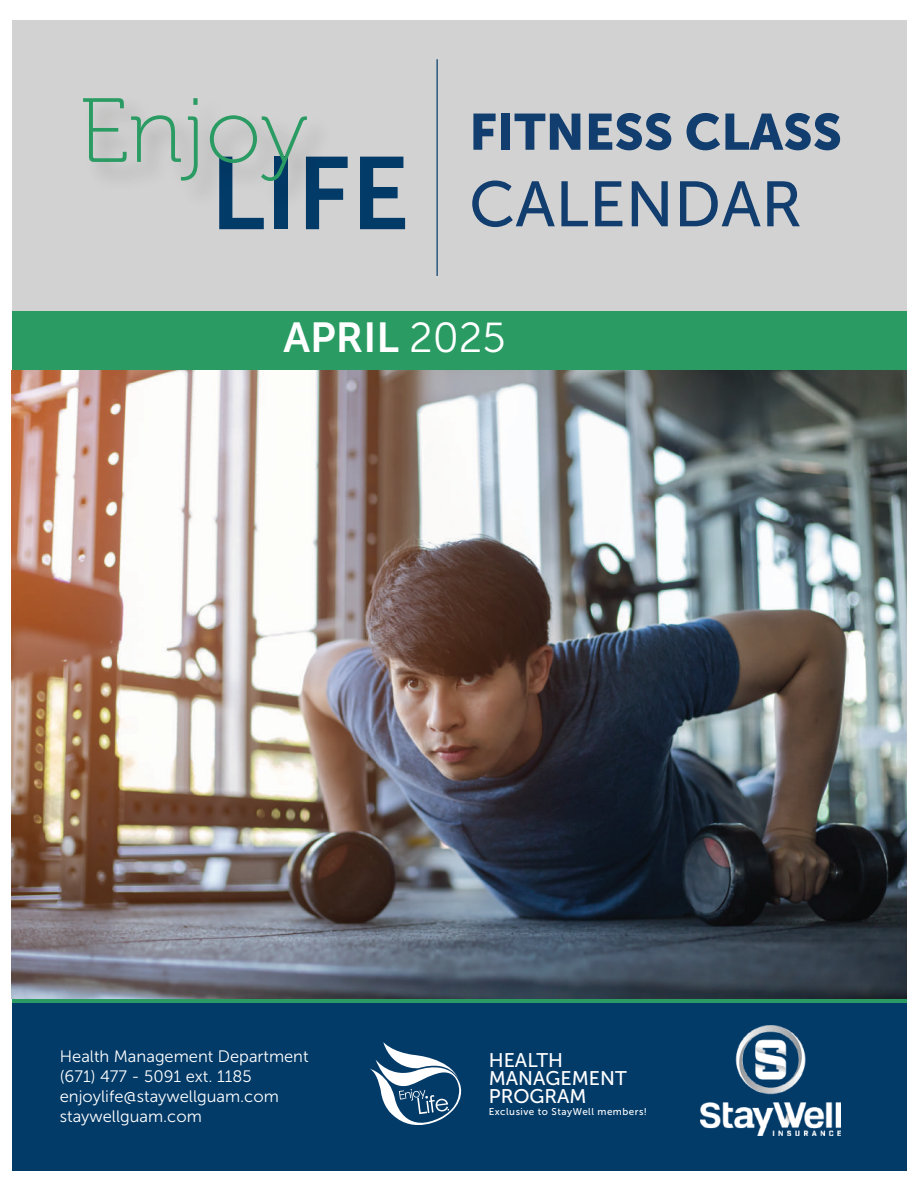
<style>
.page{position:relative;width:918px;height:1188px;background:#fff}
.page>*{position:absolute;margin:0;border:0;box-sizing:border-box;transform-origin:0 0}
.t1{font:102.3px "Museo Sans 700";color:#023a68}
.t2{font:91.05px "Museo 100";color:#2a9c63}
.t3{font:63.75px "Museo Sans 500";color:#113e6e}
.t4{font:50.7px "Museo Sans 900";color:#113e6e}
.t5{font:41.85px "Museo Sans 700";color:#fff}
.t6{font:19.65px/18.3px "Museo Sans 500";color:#fff}
.t7{font:16.5px/19.8px "Museo Sans 300";color:#fff}
.t8{font:9.9px "Museo Sans 500";letter-spacing:.05em;color:#fff}
.s1{font-family:"Museo Sans 300"}
</style>
<div class="page">
<div style="left:12px;top:991px;width:894px;height:180px;background:#023a68"></div>
<div style="left:12px;top:21px;width:894px;height:974px;background:#d3d2d2"></div>
<hr style="left:12px;top:1000px;width:894px;height:3px;background:#2a9c63">
<div style="left:12px;top:312px;width:894px;height:61px;background:#2a9c63"></div>
<hr style="left:437px;top:59px;width:1px;height:217px;background:#023a68">
<svg style="left:370px;top:1042px;width:92px;height:83px"></svg>
<img style="left:700px;top:1025px;width:140px;height:111px">
<img style="left:12px;top:371px;width:894px;height:628px">
<h2 class="t2" style="left:79px;top:82px;width:231px">Enjoy</h2>
<h1 class="t1" style="left:210px;top:137px;width:201px">LIFE</h1>
<h3 class="t4" style="left:469px;top:103px;width:374px">FITNESS CLASS</h3>
<h3 class="t3" style="left:469px;top:169px;width:334px">CALENDAR</h3>
<h3 class="t5" style="left:284px;top:314px;width:224px">APRIL <span class="s1">2025</span></h3>
<p class="t7" style="left:60px;top:1047px;width:250px">Health Management Department (671) 477 - 5091 ext. 1185 enjoylife@staywellguam.com staywellguam.com</p>
<p class="t6" style="left:489px;top:1051px;width:139px">HEALTH<br>MANAGEMENT<br>PROGRAM</p>
<p class="t8" style="left:489px;top:1106px;width:160px">Exclusive to StayWell members!</p>
</div>
